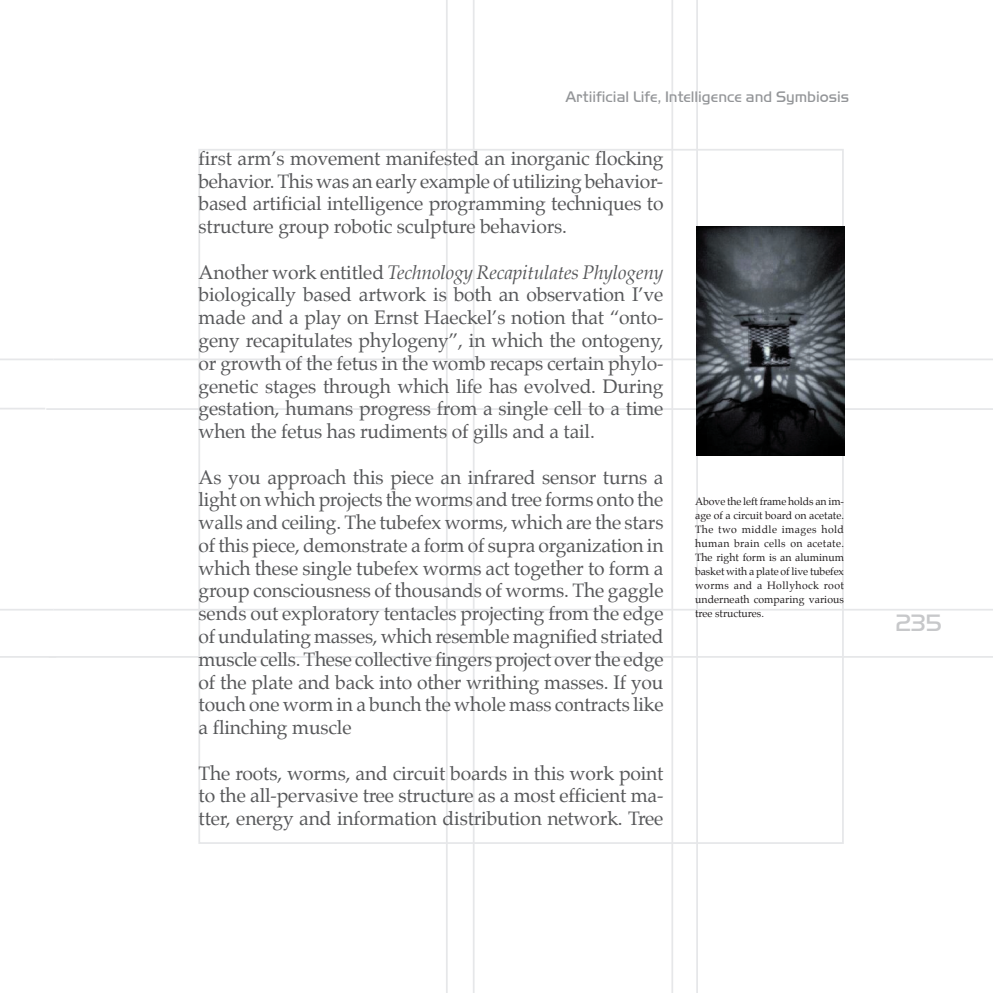
<style>
.page{position:relative;width:993px;height:993px;background:#fff}
.page>*{position:absolute;margin:0;border:0;box-sizing:border-box;transform-origin:0 0}
.t1{font:24.5px "Handel Got D Ligh";color:#c7c8ca}
.t2{font:19.25px/22.8px "Palatino";letter-spacing:-.01em;color:#57585a;text-align:justify}
.t3{font:15.75px "Handel Got D Ligh";color:#939598}
.t4{font:10.5px/14px "Palatino";letter-spacing:.005em;color:#231f20;text-align:justify}
.s1{font-style:italic}
</style>
<div class="page">
<hr style="left:446px;top:0;width:1px;height:992px;background:#e6e7e9">
<hr style="left:472px;top:0;width:2px;height:992px;background:#e6e7e9">
<hr style="left:671px;top:0;width:2px;height:992px;background:#e6e7e9">
<hr style="left:696px;top:0;width:1px;height:992px;background:#e6e7e9">
<hr style="left:0;top:608px;width:54px;height:2px;background:#e6e7e9">
<hr style="left:0;top:655px;width:56px;height:2px;background:#e6e7e9">
<hr style="left:54px;top:358px;width:938px;height:2px;background:#e6e7e9">
<hr style="left:46px;top:408px;width:946px;height:2px;background:#e6e7e9">
<hr style="left:54px;top:608px;width:938px;height:2px;background:#e6e7e9">
<hr style="left:49px;top:655px;width:943px;height:2px;background:#e6e7e9">
<hr style="left:0;top:358px;width:54px;height:2px;background:#e6e7e9">
<hr style="left:0;top:407px;width:45px;height:2px;background:#e6e7e9">
<img style="left:696px;top:227px;width:147px;height:228px">
<p class="t3" style="left:565px;top:88px;width:285px">Artiificial Life, Intelligence and Symbiosis</p>
<p class="t2" style="left:198px;top:147px;width:466px">first arm’s movement manifested an inorganic flocking behavior. This was an early example of utilizing behavior&shy;based artificial intelligence programming techniques to structure group robotic sculpture behaviors.</p>
<p class="t2" style="left:198px;top:260px;width:466px">Another work entitled <span class="s1">Technology Recapitulates Phylogeny </span>biologically based artwork is both an observation I’ve made and a play on Ernst Haeckel’s notion that “onto&shy;geny recapitulates phylogeny”, in which the ontogeny, or growth of the fetus in the womb recaps certain phylo&shy;genetic stages through which life has evolved. During gestation, humans progress from a single cell to a time when the fetus has rudiments of gills and a tail.</p>
<p class="t2" style="left:198px;top:465px;width:466px">As you approach this piece an infrared sensor turns a light on which projects the worms and tree forms onto the walls and ceiling. The tubefex worms, which are the stars of this piece, demonstrate a form of supra organization in which these single tubefex worms act together to form a group consciousness of thousands of worms. The gaggle sends out exploratory tentacles projecting from the edge of undulating masses, which resemble magnified striated muscle cells. These collective fingers project over the edge of the plate and back into other writhing masses. If you touch one worm in a bunch the whole mass contracts like a flinching muscle</p>
<p class="t2" style="left:198px;top:761px;width:466px">The roots, worms, and circuit boards in this work point to the all-pervasive tree structure as a most efficient ma&shy;tter, energy and information distribution network. Tree</p>
<p class="t4" style="left:695px;top:494px;width:150px">Above the left frame holds an im&shy;age of a circuit board on acetate.<br>The two middle images hold human brain cells on acetate.<br>The right form is an aluminum basket with a plate of live tubefex worms and a Hollyhock root underneath comparing various tree structures.</p>
<p class="t1" style="left:895px;top:608px;width:48px">235</p>
</div>
